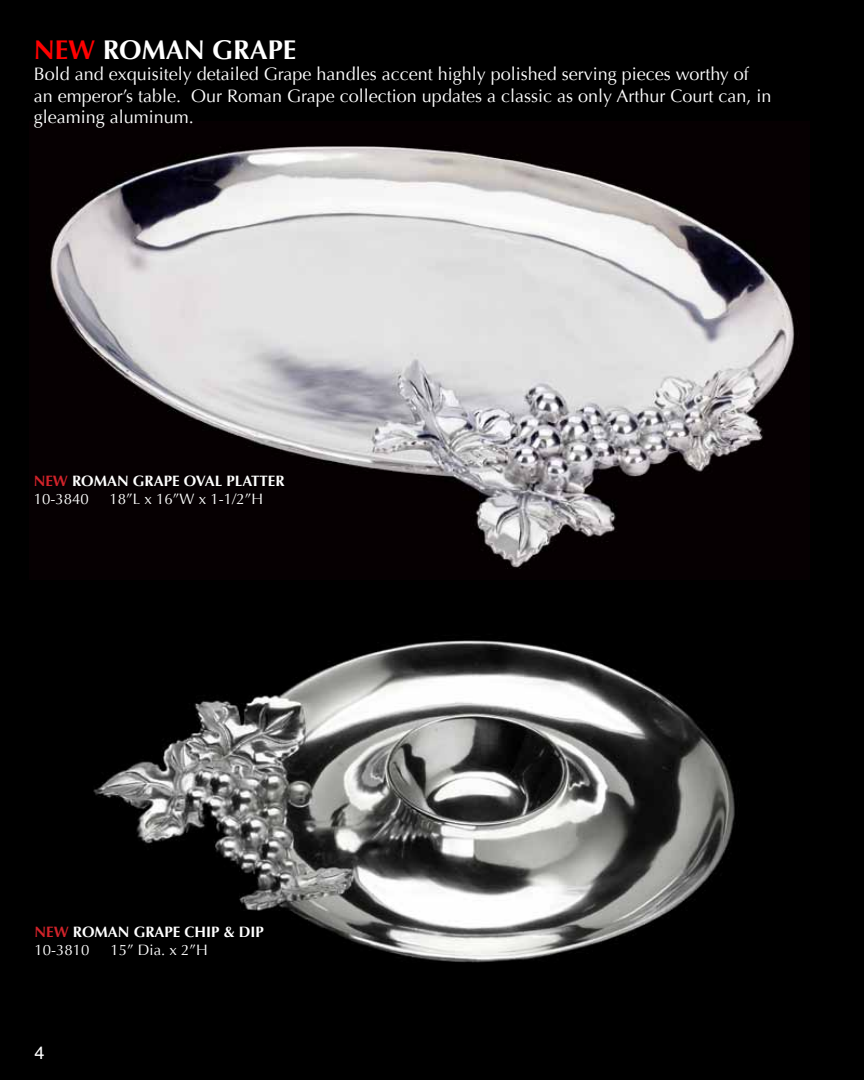
<style>
.page{position:relative;width:864px;height:1080px;background:#000}
.page>*{position:absolute;margin:0;border:0;box-sizing:border-box;transform-origin:0 0}
.t1{font:700 27px "Optima";color:#fff}
.t2{font:18px/21.6px "Optima";color:#fff}
.t3{font:18px "Helvetica";color:#fff}
.t4{font:700 15px/18px "Optima";color:#fff}
.t5{font:15px "Optima";color:#fff}
.s1{color:#f00}
.s2{color:#d2232a}
.s3{font-weight:400}
</style>
<div class="page">
<img style="left:94px;top:640px;width:641px;height:323px">
<img style="left:46px;top:145px;width:753px;height:424px">
<h1 class="t1" style="left:34px;top:34px;width:264px"><span class="s1">NEW</span> ROMAN GRAPE</h1>
<p class="t2" style="left:34px;top:64px;width:739px">Bold and exquisitely detailed Grape handles accent highly polished serving pieces worthy of an emperor’s table. Our Roman Grape collection updates a classic as only Arthur Court can, in gleaming aluminum.</p>
<p class="t4" style="left:34px;top:472px;width:252px"><span class="s2">NEW</span> ROMAN GRAPE OVAL PLATTER<br><span class="s3">10-3840</span></p>
<p class="t5" style="left:110px;top:491px;width:155px">18”L x 16”W x 1-1/2”H</p>
<p class="t4" style="left:34px;top:923px;width:231px"><span class="s2">NEW</span> ROMAN GRAPE CHIP &amp; DIP<br><span class="s3">10-3810</span></p>
<p class="t5" style="left:110px;top:941px;width:99px">15” Dia. x 2”H</p>
<p class="t3" style="left:34px;top:1039px;width:12px">4</p>
</div>
